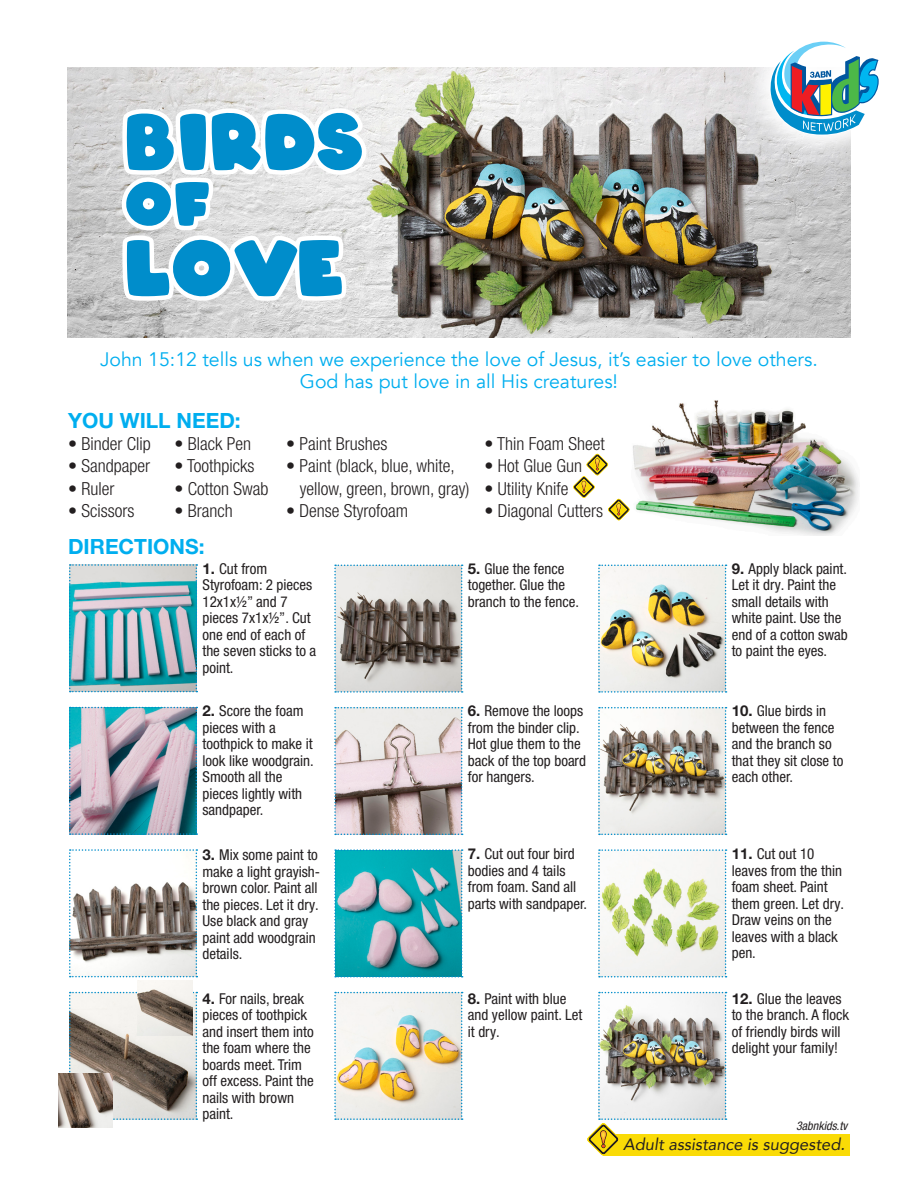
<style>
.page{position:relative;width:918px;height:1188px;background:#fff}
.page>*{position:absolute;margin:0;border:0;box-sizing:border-box;transform-origin:0 0}
.t1{font:75px "ARCO";letter-spacing:.03em;color:#008dcb}
.t2{font:58.5px "ARCO";color:#008dcb}
.t3{font:700 21px "Helvetica Neue LT Pro";color:#00aeef}
.t4{font:19.5px/22.5px "Avenir";color:#00aeef;text-align:center}
.t5{font:300 condensed 18px/22.5px "Helvetica Neue LT Pro";color:#231f20}
.t6{font:italic 16.5px "Avenir";color:#231f20}
.t7{font:condensed 15px/16.5px "Helvetica Neue LT Pro";color:#231f20}
.t8{font:italic condensed 12px "Helvetica Neue LT Pro";color:#231f20}
.s1{font-weight:700;font-stretch:normal}
</style>
<div class="page">
<img style="left:67px;top:68px;width:783px;height:270px">
<svg style="left:738px;top:67px;width:113px;height:100px;background:#d7d7d7"></svg>
<svg style="left:768px;top:41px;width:111px;height:94px"></svg>
<img style="left:633px;top:400px;width:226px;height:135px">
<div style="left:603px;top:1134px;width:247px;height:22px;background:#fadb06"></div>
<svg style="left:117px;top:102px;width:257px;height:206px"></svg>
<svg style="left:573px;top:453px;width:57px;height:68px"></svg>
<svg style="left:598px;top:849px;width:129px;height:128px"></svg>
<svg style="left:334px;top:565px;width:129px;height:128px;background:#a7a4a0"></svg>
<img style="left:598px;top:565px;width:129px;height:128px">
<img style="left:69px;top:564px;width:128px;height:128px">
<svg style="left:334px;top:849px;width:129px;height:128px;background:#47a9b4"></svg>
<img style="left:587px;top:992px;width:140px;height:164px">
<img style="left:69px;top:707px;width:128px;height:128px">
<img style="left:598px;top:707px;width:129px;height:128px">
<img style="left:334px;top:992px;width:129px;height:128px">
<svg style="left:69px;top:849px;width:128px;height:128px"></svg>
<svg style="left:69px;top:992px;width:128px;height:128px;background:#a9a59e"></svg>
<svg style="left:334px;top:707px;width:129px;height:128px;background:#c7bcbd"></svg>
<img style="left:58px;top:1073px;width:55px;height:55px">
<img style="left:138px;top:981px;width:54px;height:54px">
<p class="t1" style="left:127px;top:101px;width:240px">BIRDS</p>
<p class="t2" style="left:127px;top:171px;width:85px">of</p>
<p class="t1" style="left:127px;top:227px;width:219px">LOVE</p>
<p class="t4" style="left:100px;top:348px;width:719px">John 15:12 tells us when we experience the love of Jesus, it’s easier to love others.<br>God has put love in all His creatures!</p>
<p class="t3" style="left:68px;top:408px;width:174px">YOU WILL NEED:</p>
<p class="t5" style="left:68px;top:432px;width:84px">• Binder Clip</p>
<p class="t5" style="left:68px;top:455px;width:84px">• Sandpaper</p>
<p class="t5" style="left:68px;top:477px;width:48px">• Ruler</p>
<p class="t5" style="left:68px;top:500px;width:68px">• Scissors</p>
<p class="t5" style="left:174px;top:432px;width:78px">• Black Pen</p>
<p class="t5" style="left:174px;top:455px;width:81px">• Toothpicks</p>
<p class="t5" style="left:174px;top:477px;width:96px">• Cotton Swab</p>
<p class="t5" style="left:174px;top:500px;width:60px">• Branch</p>
<p class="t3" style="left:68px;top:533px;width:138px">DIRECTIONS:</p>
<p class="t5" style="left:286px;top:432px;width:103px">• Paint Brushes</p>
<p class="t5" style="left:300px;top:455px;width:171px;text-indent:-14px">• Paint (black, blue, white, yellow, green, brown, gray)</p>
<p class="t5" style="left:286px;top:500px;width:124px">• Dense Styrofoam</p>
<p class="t5" style="left:485px;top:432px;width:122px">• Thin Foam Sheet</p>
<p class="t5" style="left:485px;top:455px;width:99px">• Hot Glue Gun</p>
<p class="t5" style="left:485px;top:477px;width:85px">• Utility Knife</p>
<p class="t5" style="left:485px;top:500px;width:120px">• Diagonal Cutters</p>
<p class="t7" style="left:202px;top:560px;width:115px"><span class="s1">1.</span> Cut from<br>Styrofoam: 2 pieces<br>12x1x½” and 7 pieces 7x1x½”. Cut one end of each of the seven sticks to a point.</p>
<p class="t7" style="left:202px;top:702px;width:113px"><span class="s1">2.</span> Score the foam pieces with a toothpick to make it look like woodgrain.<br>Smooth all the pieces lightly with sandpaper.</p>
<p class="t7" style="left:202px;top:846px;width:119px"><span class="s1">3.</span> Mix some paint to make a light grayish&shy;brown color. Paint all the pieces. Let it dry.<br>Use black and gray paint add woodgrain details.</p>
<p class="t7" style="left:202px;top:990px;width:113px"><span class="s1">4.</span> For nails, break pieces of toothpick and insert them into the foam where the boards meet. Trim off excess. Paint the nails with brown paint.</p>
<p class="t7" style="left:468px;top:560px;width:113px"><span class="s1">5.</span> Glue the fence together. Glue the branch to the fence.</p>
<p class="t7" style="left:468px;top:702px;width:120px"><span class="s1">6.</span> Remove the loops from the binder clip.<br>Hot glue them to the back of the top board for hangers.</p>
<p class="t7" style="left:468px;top:846px;width:121px"><span class="s1">7.</span> Cut out four bird bodies and 4 tails from foam. Sand all parts with sandpaper.</p>
<p class="t7" style="left:468px;top:990px;width:116px"><span class="s1">8.</span> Paint with blue and yellow paint. Let it dry.</p>
<p class="t7" style="left:732px;top:560px;width:118px"><span class="s1">9.</span> Apply black paint.<br>Let it dry. Paint the small details with white paint. Use the end of a cotton swab to paint the eyes.</p>
<p class="t7" style="left:732px;top:702px;width:113px"><span class="s1">10.</span> Glue birds in between the fence and the branch so that they sit close to each other.</p>
<p class="t7" style="left:732px;top:846px;width:114px"><span class="s1">11.</span> Cut out 10 leaves from the thin foam sheet. Paint them green. Let dry.<br>Draw veins on the leaves with a black pen.</p>
<p class="t7" style="left:732px;top:990px;width:119px"><span class="s1">12.</span> Glue the leaves to the branch. A flock of friendly birds will delight your family!</p>
<p class="t8" style="left:796px;top:1119px;width:53px">3abnkids.tv</p>
<p class="t6" style="left:623px;top:1135px;width:223px">Adult assistance is suggested.</p>
</div>
